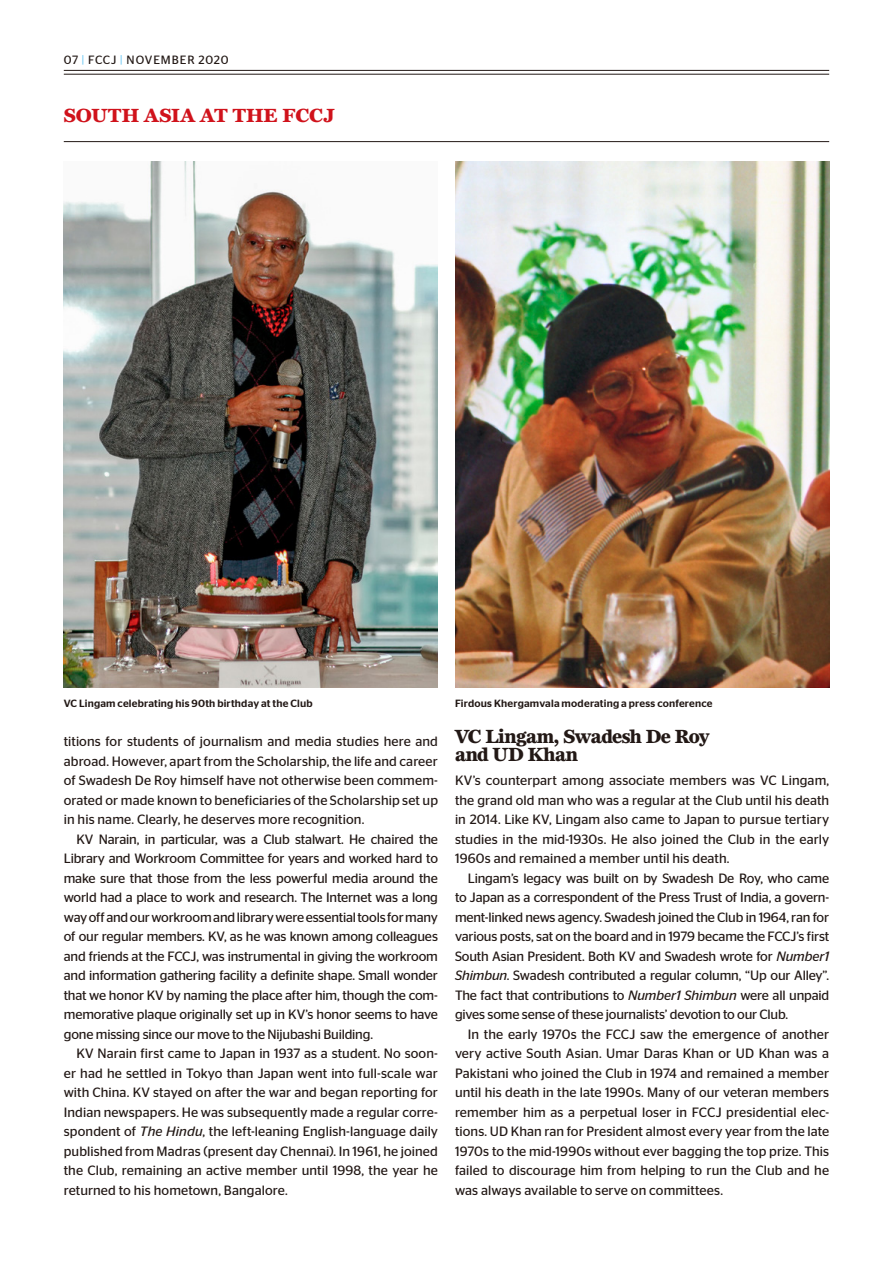
<style>
.page{position:relative;width:893px;height:1263px;background:#fff}
.page>*{position:absolute;margin:0;border:0;box-sizing:border-box;transform-origin:0 0}
.t1{font:700 19.5px/18px "Miller Daily One";letter-spacing:-.025em;color:#221815}
.t2{font:700 19.5px "Miller Daily One";letter-spacing:.005em;color:#d0121b}
.t3{font:13.5px/19.5px "Stag Sans";color:#221815;text-align:justify}
.t4{font:12px "Stag Sans";letter-spacing:.065em;color:#221815}
.t5{font:500 10.5px "Stag Sans";letter-spacing:.02em;color:#221815}
.s1{color:#7ecef4}
.s2{font-style:italic}
</style>
<div class="page">
<img style="left:64px;top:161px;width:374px;height:527px">
<img style="left:455px;top:161px;width:374px;height:527px">
<hr style="left:64px;top:141px;width:765px;height:1px;background:#221815">
<hr style="left:64px;top:74px;width:765px;height:1px;background:#221815">
<hr style="left:64px;top:70px;width:765px;height:1px;background:#221815">
<p class="t4" style="left:64px;top:53px;width:166px">07 <span class="s1">|</span> FCCJ <span class="s1">|</span> NOVEMBER 2020</p>
<h1 class="t2" style="left:64px;top:104px;width:273px">SOUTH ASIA AT THE FCCJ</h1>
<p class="t5" style="left:64px;top:698px;width:250px">VC Lingam celebrating his 90th birthday at the Club</p>
<p class="t5" style="left:455px;top:698px;width:259px">Firdous Khergamvala moderating a press conference</p>
<p class="t3" style="left:64px;top:732px;width:376px">titions for students of journalism and media studies here and abroad. However, apart from the Scholarship, the life and career of Swadesh De Roy himself have not otherwise been commem&shy;orated or made known to beneficiaries of the Scholarship set up in his name. Clearly, he deserves more recognition.</p>
<p class="t3" style="left:64px;top:829px;width:376px;text-indent:13px">KV Narain, in particular, was a Club stalwart. He chaired the Library and Workroom Committee for years and worked hard to make sure that those from the less powerful media around the world had a place to work and research. The Internet was a long way off and our workroom and library were essential tools for many of our regular members. KV, as he was known among colleagues and friends at the FCCJ, was instrumental in giving the workroom and information gathering facility a definite shape. Small wonder that we honor KV by naming the place after him, though the com&shy;memorative plaque originally set up in KV’s honor seems to have gone missing since our move to the Nijubashi Building.</p>
<p class="t3" style="left:64px;top:1044px;width:376px;text-indent:13px">KV Narain first came to Japan in 1937 as a student. No soon&shy;er had he settled in Tokyo than Japan went into full-scale war with China. KV stayed on after the war and began reporting for Indian newspapers. He was subsequently made a regular corre&shy;spondent of <span class="s2">The Hindu</span>, the left-leaning English-language daily published from Madras (present day Chennai). In 1961, he joined the Club, remaining an active member until 1998, the year he returned to his hometown, Bangalore.</p>
<h1 class="t1" style="left:455px;top:727px;width:256px">VC Lingam, Swadesh De Roy and UD Khan</h1>
<p class="t3" style="left:455px;top:771px;width:376px">KV’s counterpart among associate members was VC Lingam, the grand old man who was a regular at the Club until his death in 2014. Like KV, Lingam also came to Japan to pursue tertiary studies in the mid-1930s. He also joined the Club in the early 1960s and remained a member until his death.</p>
<p class="t3" style="left:455px;top:868px;width:376px;text-indent:13px">Lingam’s legacy was built on by Swadesh De Roy, who came to Japan as a correspondent of the Press Trust of India, a govern&shy;ment-linked news agency. Swadesh joined the Club in 1964, ran for various posts, sat on the board and in 1979 became the FCCJ’s first South Asian President. Both KV and Swadesh wrote for <span class="s2">Number1<br>Shimbun</span>. Swadesh contributed a regular column, “Up our Alley”.<br>The fact that contributions to <span class="s2">Number1 Shimbun</span> were all unpaid gives some sense of these journalists’ devotion to our Club.</p>
<p class="t3" style="left:455px;top:1024px;width:376px;text-indent:13px">In the early 1970s the FCCJ saw the emergence of another very active South Asian. Umar Daras Khan or UD Khan was a Pakistani who joined the Club in 1974 and remained a member until his death in the late 1990s. Many of our veteran members remember him as a perpetual loser in FCCJ presidential elec&shy;tions. UD Khan ran for President almost every year from the late 1970s to the mid-1990s without ever bagging the top prize. This failed to discourage him from helping to run the Club and he was always available to serve on committees.</p>
</div>
